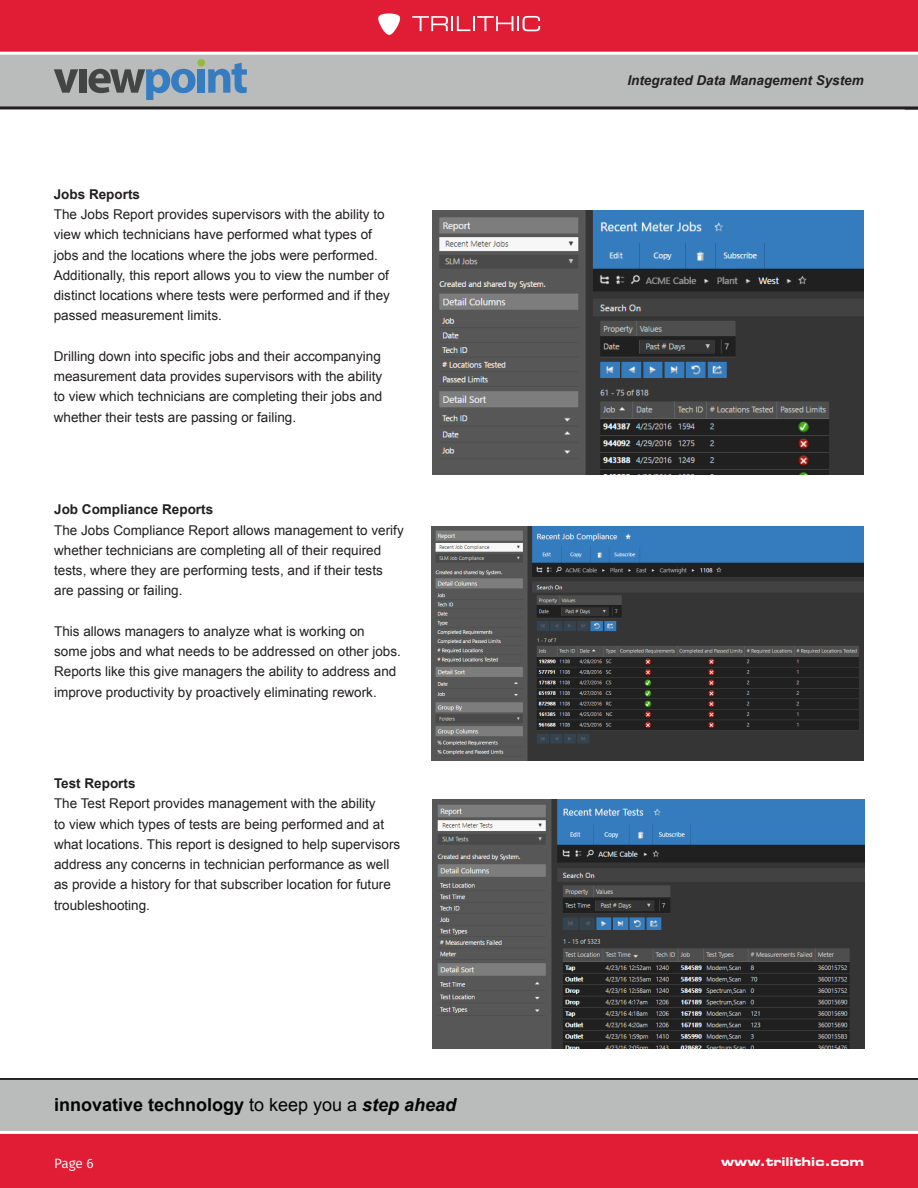
<style>
.page{position:relative;width:918px;height:1188px;background:#fff}
.page>*{position:absolute;margin:0;border:0;box-sizing:border-box;transform-origin:0 0}
.t1{font:700 18px "Arial";color:#040503}
.Body_Copy{font:13.5px/20.2px "Arial";color:#231f20}
.Body_Copy-2{font:700 13.5px "Arial";color:#231f20}
.t2{font:italic 700 13.5px "Arial";color:#231f20}
.t3{font:13.5px "Fira Sans";color:#fff}
.t4{font:700 expanded 12px "Square 721 BT";color:#fff}
.s1{font-weight:400}
.s2{font-style:italic}
</style>
<div class="page">
<div style="left:0;top:0;width:918px;height:54px;background:#e11d36"></div>
<div style="left:0;top:54px;width:918px;height:54px;background:#babbbb"></div>
<hr style="left:0;top:52px;width:918px;height:3px;background:#fff">
<hr style="left:0;top:106px;width:918px;height:3px;background:#231f20">
<svg style="left:412px;top:16px;width:128px;height:15px"></svg>
<svg style="left:378px;top:13px;width:23px;height:22px"></svg>
<div style="left:0;top:1132px;width:918px;height:56px;background:#e11d36"></div>
<div style="left:0;top:1078px;width:918px;height:54px;background:#babbbb"></div>
<hr style="left:0;top:1131px;width:918px;height:3px;background:#fff">
<hr style="left:0;top:1078px;width:918px;height:2px;background:#231f20">
<svg style="left:54px;top:69px;width:24px;height:24px"></svg>
<div style="left:79px;top:69px;width:7px;height:24px;background:#434444"></div>
<svg style="left:89px;top:69px;width:107px;height:30px"></svg>
<div style="left:198px;top:69px;width:7px;height:24px;background:#367cc0"></div>
<svg style="left:208px;top:63px;width:39px;height:30px"></svg>
<div style="left:197px;top:59px;width:8px;height:7px;background:#94ba3d;border-radius:50%"></div>
<img style="left:432px;top:211px;width:432px;height:263px">
<img style="left:432px;top:800px;width:432px;height:248px">
<img style="left:432px;top:526px;width:432px;height:235px">
<p class="Body_Copy-2" style="left:54px;top:185px;width:88px">Jobs Reports</p>
<p class="Body_Copy" style="left:54px;top:204px;width:338px">The Jobs Report provides supervisors with the ability to view which technicians have performed what types of jobs and the locations where the jobs were performed.<br>Additionally, this report allows you to view the number of distinct locations where tests were performed and if they passed measurement limits.</p>
<p class="Body_Copy" style="left:54px;top:346px;width:330px;text-align:justify">Drilling down into specific jobs and their accompanying measurement data provides supervisors with the ability to view which technicians are completing their jobs and whether their tests are passing or failing.</p>
<p class="Body_Copy-2" style="left:54px;top:500px;width:161px">Job Compliance Reports</p>
<p class="Body_Copy" style="left:54px;top:520px;width:351px">The Jobs Compliance Report allows management to verify whether technicians are completing all of their required tests, where they are performing tests, and if their tests are passing or failing.</p>
<p class="Body_Copy" style="left:54px;top:621px;width:348px">This allows managers to analyze what is working on some jobs and what needs to be addressed on other jobs.<br>Reports like this give managers the ability to address and improve productivity by proactively eliminating rework.</p>
<p class="Body_Copy-2" style="left:54px;top:774px;width:83px">Test Reports</p>
<p class="Body_Copy" style="left:54px;top:794px;width:348px">The Test Report provides management with the ability<br>to view which types of tests are being performed and at what locations. This report is designed to help supervisors address any concerns in technician performance as well as provide a history for that subscriber location for future troubleshooting.</p>
<h1 class="t1" style="left:54px;top:1093px;width:404px">innovative technology <span class="s1">to keep you a</span> <span class="s2">step ahead</span></h1>
<p class="t2" style="left:627px;top:71px;width:238px">Integrated Data Management System</p>
<p class="t3" style="left:54px;top:1154px;width:41px">Page 6</p>
<p class="t4" style="left:721px;top:1155px;width:145px">www.trilithic.com</p>
</div>
